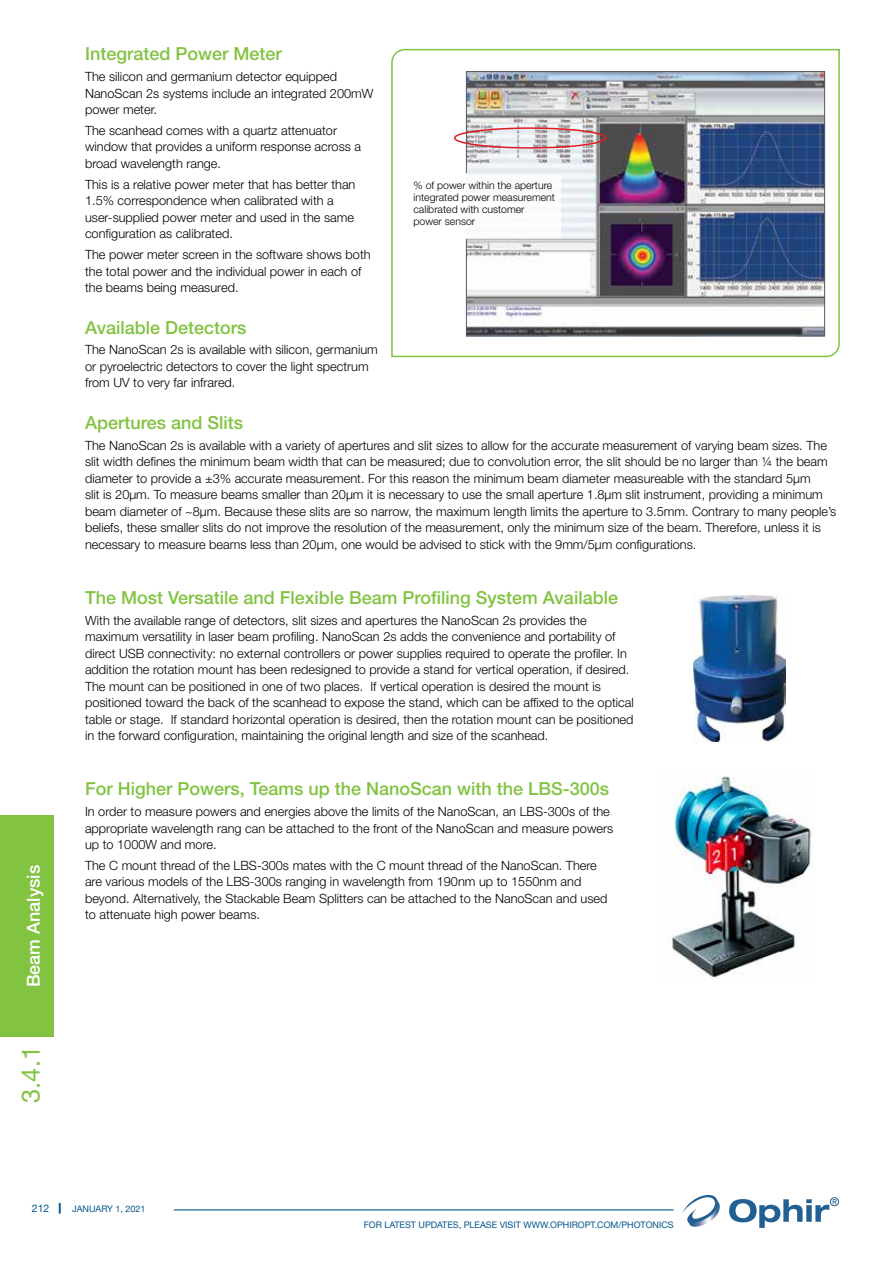
<style>
.page{position:relative;width:893px;height:1263px;background:#fff}
.page>*{position:absolute;margin:0;border:0;box-sizing:border-box;transform-origin:0 0}
.t1{font:25.5px "Helvetica Neue LT Std";color:#82c341}
.t2{font:500 18px "Helvetica Neue LT Std";color:#82c341}
.t3{font:500 18px "Helvetica Neue LT Std";color:#fff}
.t4{font:300 12.75px/16.5px "Helvetica Neue LT Std";color:#000}
.t5{font:300 10.5px/12px "Helvetica Neue LT Std";color:#000}
.t6{font:10.5px "Helvetica Neue";color:#00558b}
.t7{font:9px "Helvetica Neue";color:#00558b}
</style>
<div class="page">
<svg style="left:729px;top:1197px;width:110px;height:31px"></svg>
<svg style="left:682px;top:1195px;width:38px;height:31px"></svg>
<hr style="left:174px;top:1209px;width:500px;height:1px;background:#00558b">
<svg style="left:59px;top:1203px;width:2px;height:11px"></svg>
<img style="left:391px;top:48px;width:449px;height:310px">
<img style="left:693px;top:595px;width:92px;height:146px">
<img style="left:671px;top:776px;width:142px;height:202px">
<div style="left:0;top:815px;width:54px;height:222px;background:#82c341"></div>
<h2 class="t3" style="left:23px;top:987px;width:124px;rotate:-90deg">Beam Analysis</h2>
<h1 class="t1" style="left:15px;top:1103px;width:58px;rotate:-90deg">3.4.1</h1>
<h2 class="t2" style="left:85px;top:43px;width:198px">Integrated Power Meter</h2>
<p class="t4" style="left:85px;top:68px;width:290px">The silicon and germanium detector equipped<br>NanoScan 2s systems include an integrated 200mW power meter.</p>
<p class="t4" style="left:85px;top:122px;width:278px">The scanhead comes with a quartz attenuator window that provides a uniform response across a broad wavelength range.</p>
<p class="t4" style="left:85px;top:176px;width:272px">This is a relative power meter that has better than 1.5% correspondence when calibrated with a user-supplied power meter and used in the same configuration as calibrated.</p>
<p class="t4" style="left:85px;top:246px;width:287px">The power meter screen in the software shows both the total power and the individual power in each of the beams being measured.</p>
<h2 class="t2" style="left:85px;top:316px;width:163px">Available Detectors</h2>
<p class="t4" style="left:85px;top:341px;width:294px">The NanoScan 2s is available with silicon, germanium or pyroelectric detectors to cover the light spectrum from UV to very far infrared.</p>
<h2 class="t2" style="left:85px;top:412px;width:160px">Apertures and Slits</h2>
<p class="t4" style="left:85px;top:436px;width:753px">The NanoScan 2s is available with a variety of apertures and slit sizes to allow for the accurate measurement of varying beam sizes. The slit width defines the minimum beam width that can be measured; due to convolution error, the slit should be no larger than ¼ the beam diameter to provide a ±3% accurate measurement. For this reason the minimum beam diameter measureable with the standard 5µm<br>slit is 20µm. To measure beams smaller than 20µm it is necessary to use the small aperture 1.8µm slit instrument, providing a minimum beam diameter of ~8µm. Because these slits are so narrow, the maximum length limits the aperture to 3.5mm. Contrary to many people’s beliefs, these smaller slits do not improve the resolution of the measurement, only the minimum size of the beam. Therefore, unless it is necessary to measure beams less than 20µm, one would be advised to stick with the 9mm/5µm configurations.</p>
<p class="t5" style="left:414px;top:179px;width:143px">% of power within the aperture integrated power measurement calibrated with customer power sensor</p>
<h2 class="t2" style="left:85px;top:587px;width:534px">The Most Versatile and Flexible Beam Profiling System Available</h2>
<p class="t4" style="left:85px;top:612px;width:550px">With the available range of detectors, slit sizes and apertures the NanoScan 2s provides the maximum versatility in laser beam profiling. NanoScan 2s adds the convenience and portability of direct USB connectivity: no external controllers or power supplies required to operate the profiler. In addition the rotation mount has been redesigned to provide a stand for vertical operation, if desired.<br>The mount can be positioned in one of two places. If vertical operation is desired the mount is positioned toward the back of the scanhead to expose the stand, which can be affixed to the optical table or stage. If standard horizontal operation is desired, then the rotation mount can be positioned in the forward configuration, maintaining the original length and size of the scanhead.</p>
<h2 class="t2" style="left:85px;top:778px;width:526px">For Higher Powers, Teams up the NanoScan with the LBS-300s</h2>
<p class="t4" style="left:85px;top:803px;width:530px">In order to measure powers and energies above the limits of the NanoScan, an LBS-300s of the appropriate wavelength rang can be attached to the front of the NanoScan and measure powers up to 1000W and more.</p>
<p class="t4" style="left:85px;top:857px;width:524px">The C mount thread of the LBS-300s mates with the C mount thread of the NanoScan. There are various models of the LBS-300s ranging in wavelength from 190nm up to 1550nm and beyond. Alternatively, the Stackable Beam Splitters can be attached to the NanoScan and used to attenuate high power beams.</p>
<p class="t6" style="left:32px;top:1201px;width:19px">212</p>
<p class="t7" style="left:72px;top:1202px;width:75px">JANUARY 1, 2021</p>
<p class="t7" style="left:364px;top:1218px;width:312px">FOR LATEST UPDATES, PLEASE VISIT WWW.OPHIROPT.COM/PHOTONICS</p>
</div>
